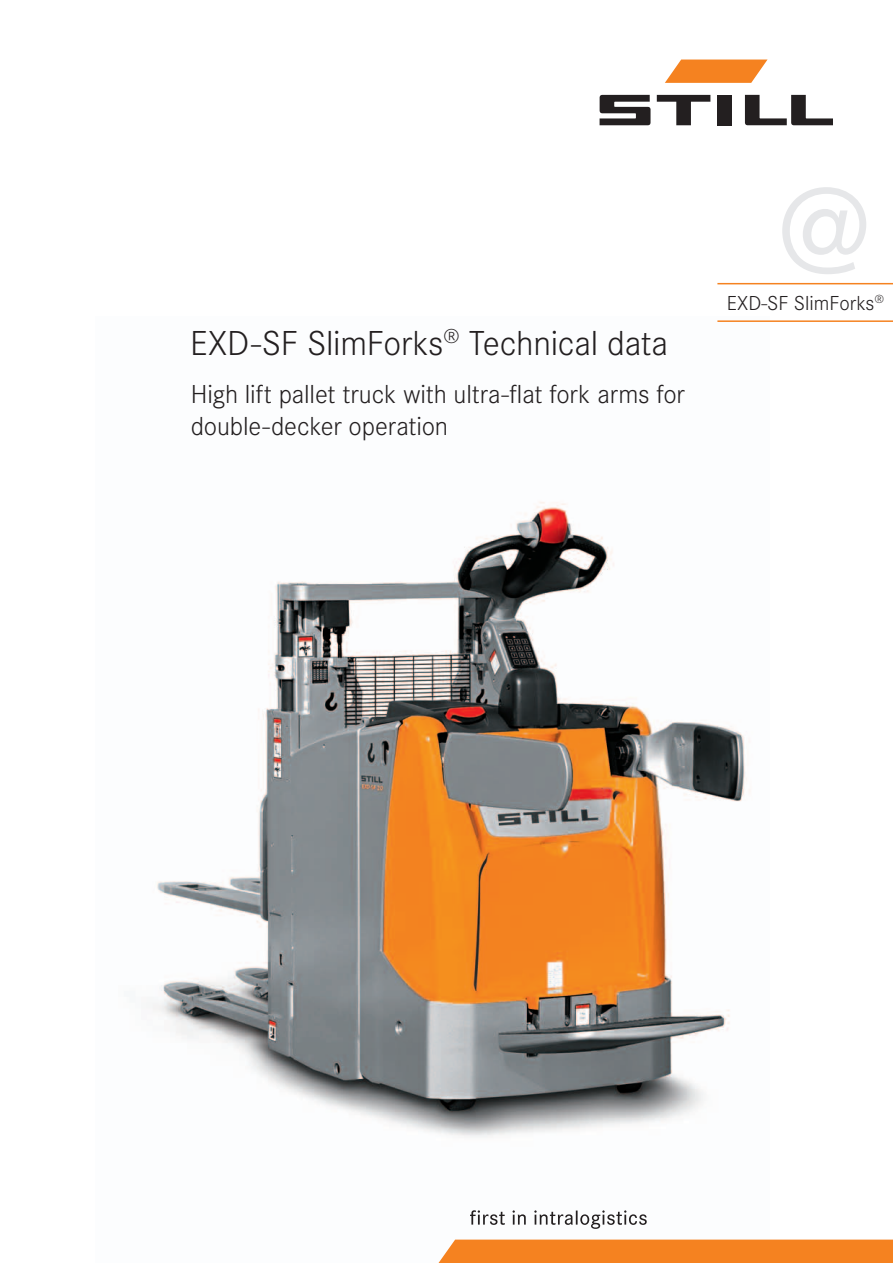
<style>
.page{position:relative;width:893px;height:1263px;background:#fff}
.page>*{position:absolute;margin:0;border:0;box-sizing:border-box;transform-origin:0 0}
.t1{font:500 126px "Corporate S";color:#e6e7e9}
.t2{font:300 36px "Corporate S";letter-spacing:-.01em;color:#231f20}
.t3{font:300 27px/32.4px "Corporate S";letter-spacing:-.005em;color:#231f20}
.t4{font:300 21px "Corporate S";color:#231f20}
</style>
<div class="page">
<img style="left:152px;top:502px;width:598px;height:635px">
<div style="left:438px;top:1239px;width:455px;height:24px;background:#f58220"></div>
<svg style="left:470px;top:1210px;width:177px;height:19px"></svg>
<svg style="left:657px;top:95px;width:53px;height:30px"></svg>
<div style="left:717px;top:95px;width:14px;height:30px;background:#231f20"></div>
<svg style="left:600px;top:95px;width:50px;height:30px"></svg>
<svg style="left:745px;top:95px;width:88px;height:30px"></svg>
<svg style="left:665px;top:60px;width:102px;height:23px;background:#f69543"></svg>
<hr style="left:717px;top:283px;width:176px;height:1px;background:#f58220">
<hr style="left:717px;top:320px;width:176px;height:2px;background:#f58220">
<h2 class="t2" style="left:190px;top:322px;width:480px">EXD-SF SlimForks<sup>®</sup> Technical data</h2>
<p class="t3" style="left:191px;top:378px;width:496px">High lift pallet truck with ultra-flat fork arms for double-decker operation</p>
<h1 class="t1" style="left:778px;top:159px;width:94px">@</h1>
<p class="t4" style="left:727px;top:292px;width:159px">EXD-SF SlimForks<sup>®</sup></p>
</div>
